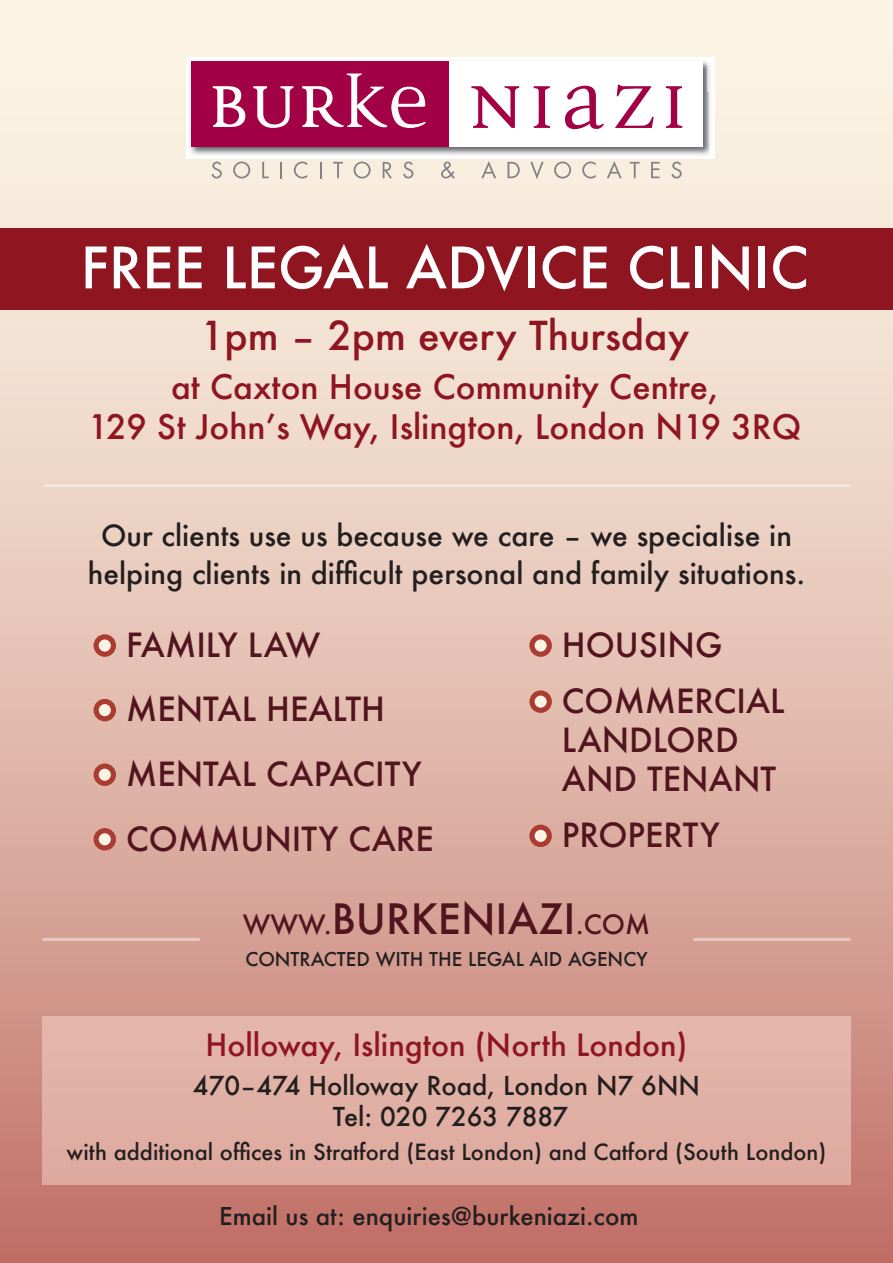
<style>
.page{position:relative;width:893px;height:1263px;background:#fff}
.page>*{position:absolute;margin:0;border:0;box-sizing:border-box;transform-origin:0 0}
.t1{font:500 55.5px "Futura";color:#fff}
.t2{font:500 40.95px "Futura";color:#521520}
.t3{font:500 39px "Futura";color:#8f1520}
.t4{font:500 33px/40.5px "Futura";color:#8f1520;text-align:center}
.t5{font:500 32.55px/39px "Futura";color:#521520}
.t6{font:500 30px "Futura";color:#8f1520}
.t7{font:500 28.5px/37.5px "Futura";color:#231f20;text-align:center}
.t8{font:500 25.5px/30.6px "Futura";color:#231f20;text-align:center}
.t9{font:500 24px "Futura";color:#231f20}
.t10{font:500 21.75px "Futura";color:#231f20}
.t11{font:500 18.6px "Futura";color:#231f20}
.s1{font-size:26.1px}
</style>
<div class="page">
<div style="left:0;top:0;width:893px;height:1263px;background:linear-gradient(to bottom,#fffff3,#c57a71)"></div>
<hr style="left:43px;top:938px;width:157px;height:3px;background:#fff">
<hr style="left:693px;top:938px;width:157px;height:3px;background:#fff">
<div style="left:43px;top:1016px;width:807px;height:168px;background:#e1b0a4"></div>
<img style="left:187px;top:57px;width:527px;height:101px">
<div style="left:191px;top:62px;width:512px;height:85px;background:#fff"></div>
<div style="left:191px;top:62px;width:258px;height:85px;background:#a30146"></div>
<svg style="left:213px;top:86px;width:33px;height:41px"></svg>
<svg style="left:253px;top:86px;width:40px;height:42px"></svg>
<svg style="left:302px;top:74px;width:124px;height:54px"></svg>
<svg style="left:471px;top:86px;width:48px;height:42px"></svg>
<svg style="left:534px;top:86px;width:16px;height:42px"></svg>
<svg style="left:666px;top:86px;width:16px;height:42px"></svg>
<svg style="left:565px;top:86px;width:39px;height:44px"></svg>
<svg style="left:615px;top:85px;width:39px;height:43px"></svg>
<svg style="left:212px;top:162px;width:10px;height:16px"></svg>
<svg style="left:233px;top:162px;width:17px;height:16px"></svg>
<svg style="left:262px;top:162px;width:7px;height:16px"></svg>
<svg style="left:280px;top:162px;width:2px;height:16px"></svg>
<svg style="left:294px;top:162px;width:13px;height:16px"></svg>
<svg style="left:320px;top:162px;width:2px;height:16px"></svg>
<svg style="left:333px;top:162px;width:10px;height:16px"></svg>
<svg style="left:354px;top:162px;width:17px;height:16px"></svg>
<svg style="left:383px;top:162px;width:9px;height:16px"></svg>
<svg style="left:403px;top:162px;width:10px;height:16px"></svg>
<svg style="left:441px;top:162px;width:14px;height:16px"></svg>
<svg style="left:481px;top:161px;width:15px;height:17px"></svg>
<svg style="left:508px;top:162px;width:12px;height:16px"></svg>
<svg style="left:530px;top:162px;width:14px;height:17px"></svg>
<svg style="left:554px;top:162px;width:17px;height:16px"></svg>
<svg style="left:582px;top:162px;width:14px;height:16px"></svg>
<svg style="left:607px;top:161px;width:15px;height:17px"></svg>
<svg style="left:630px;top:162px;width:10px;height:16px"></svg>
<svg style="left:651px;top:162px;width:9px;height:16px"></svg>
<svg style="left:671px;top:162px;width:11px;height:16px"></svg>
<hr style="left:44px;top:484px;width:806px;height:3px;background:#fff">
<div style="left:96px;top:637px;width:17px;height:17px;background:#fbf4e4;border-radius:50%"></div>
<div style="left:94px;top:634px;width:22px;height:23px;border:5px solid #aa3c31;border-radius:50%"></div>
<div style="left:96px;top:701px;width:17px;height:18px;background:#fbf4e4;border-radius:50%"></div>
<div style="left:94px;top:699px;width:22px;height:22px;border:5px solid #aa3c31;border-radius:50%"></div>
<div style="left:96px;top:766px;width:17px;height:17px;background:#fbf4e4;border-radius:50%"></div>
<div style="left:94px;top:763px;width:22px;height:23px;border:5px solid #aa3c31;border-radius:50%"></div>
<div style="left:96px;top:831px;width:17px;height:17px;background:#fbf4e4;border-radius:50%"></div>
<div style="left:94px;top:828px;width:22px;height:22px;border:5px solid #aa3c31;border-radius:50%"></div>
<svg style="left:532px;top:637px;width:17px;height:17px"></svg>
<div style="left:529px;top:634px;width:23px;height:23px;border:5px solid #aa3c31;border-radius:50%"></div>
<svg style="left:532px;top:693px;width:17px;height:17px"></svg>
<div style="left:529px;top:690px;width:23px;height:23px;border:5px solid #aa3c31;border-radius:50%"></div>
<div style="left:532px;top:827px;width:17px;height:17px;background:#fbf4e4;border-radius:50%"></div>
<div style="left:529px;top:825px;width:23px;height:22px;border:5px solid #aa3c31;border-radius:50%"></div>
<div style="left:0;top:228px;width:893px;height:82px;background:#8f1520"></div>
<p class="t1" style="left:81px;top:230px;width:730px">FREE LEGAL ADVICE CLINIC</p>
<p class="t3" style="left:200px;top:309px;width:490px">1pm – 2pm every Thursday</p>
<p class="t4" style="left:88px;top:366px;width:714px">at Caxton House Community Centre,<br>129 St John’s Way, Islington, London N19 3RQ</p>
<p class="t7" style="left:88px;top:517px;width:719px">Our clients use us because we care – we specialise in helping clients in difficult personal and family situations.</p>
<p class="t5" style="left:126px;top:625px;width:196px">FAMILY LAW</p>
<p class="t5" style="left:126px;top:689px;width:260px">MENTAL HEALTH</p>
<p class="t5" style="left:126px;top:754px;width:297px">MENTAL CAPACITY</p>
<p class="t5" style="left:126px;top:818px;width:309px">COMMUNITY CARE</p>
<p class="t5" style="left:562px;top:625px;width:162px">HOUSING</p>
<p class="t5" style="left:562px;top:681px;width:224px">COMMERCIAL<br>LANDLORD<br>AND TENANT</p>
<p class="t5" style="left:562px;top:815px;width:159px">PROPERTY</p>
<p class="t2" style="left:243px;top:891px;width:409px"><span class="s1">WWW.</span>BURKENIAZI<span class="s1">.COM</span></p>
<p class="t11" style="left:245px;top:946px;width:404px">CONTRACTED WITH THE LEGAL AID AGENCY</p>
<p class="t6" style="left:205px;top:1024px;width:484px">Holloway, Islington (North London)</p>
<p class="t8" style="left:193px;top:1070px;width:509px">470–474 Holloway Road, London N7 6NN<br>Tel: 020 7263 7887</p>
<p class="t10" style="left:67px;top:1137px;width:761px">with additional offices in Stratford (East London) and Catford (South London)</p>
<p class="t9" style="left:219px;top:1200px;width:421px">Email us at: enquiries@burkeniazi.com</p>
</div>
